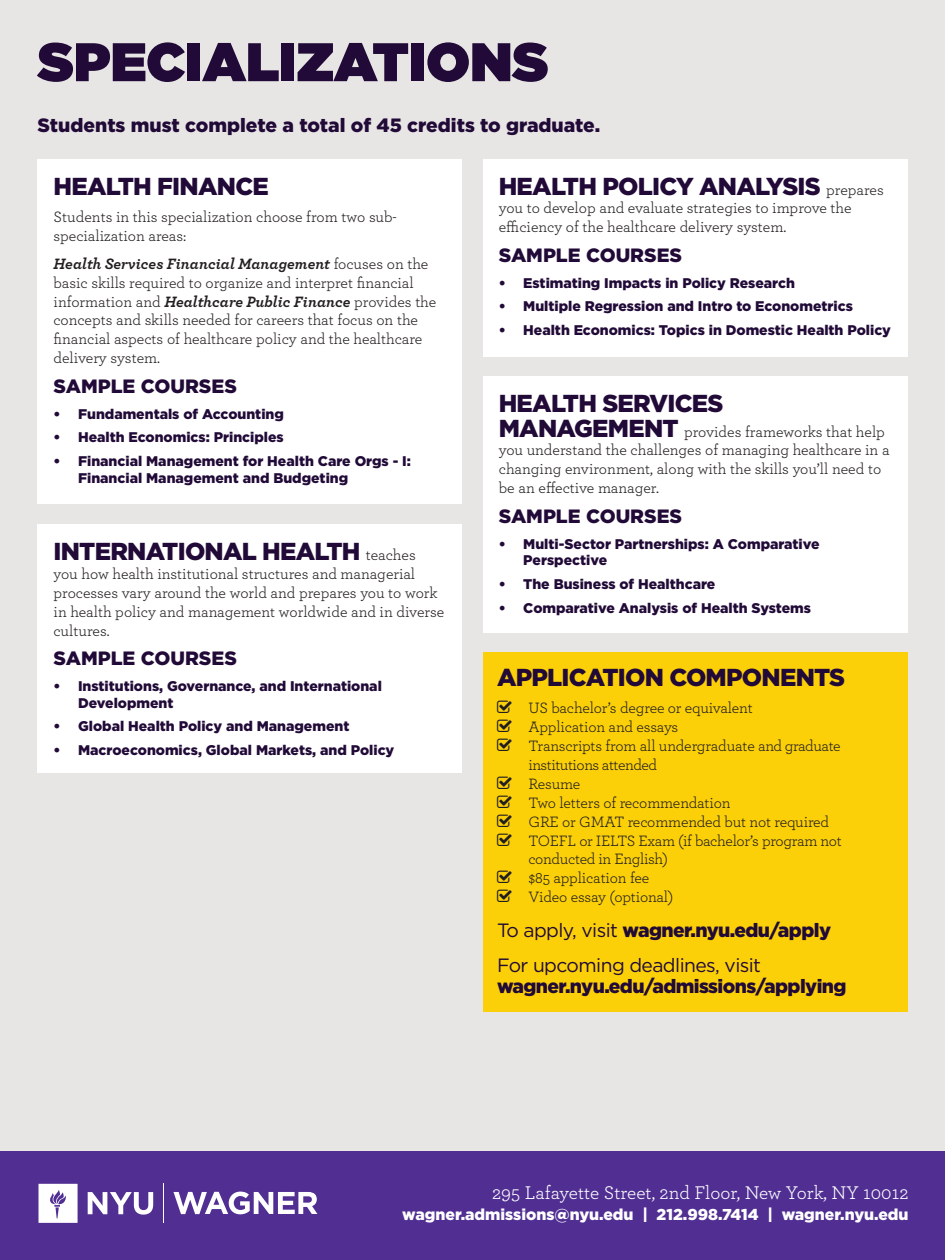
<style>
.page{position:relative;width:945px;height:1260px;background:#fff}
.page>*{position:absolute;margin:0;border:0;box-sizing:border-box;transform-origin:0 0}
.t1{font:900 54.25px "Gotham";color:#210a37}
.t2{font:900 24.5px "Gotham";letter-spacing:-.03em;color:#210a37}
.t3{font:900 19.25px "Gotham";color:#210a37}
.t4{font:900 19.25px/21px "Gotham";letter-spacing:-.03em;color:#210a37}
.t5{font:19.25px "Archer";color:#fff}
.t6{font:15.75px/18.9px "Archer";letter-spacing:-.01em;color:#231f20}
.t7{font:15.75px/18.9px "Archer";letter-spacing:-.03em;color:#231f20}
.t8{font:900 15.75px "Gotham";color:#fff}
.t9{font:900 14px/16.8px "Gotham";color:#210a37}
.s1{font-weight:700;font-style:italic}
.s2{font-family:"Archer";font-weight:400;font-size:15.75px;color:#231f20}
.s3{font-family:"Gotham";font-weight:900;font-size:24.5px;color:#210a37}
.s4{font-weight:400}
</style>
<div class="page">
<div style="left:0;top:0;width:945px;height:1254px;background:#e8e6e5"></div>
<div style="left:483px;top:652px;width:424px;height:359px;background:#fcd008"></div>
<div style="left:38px;top:159px;width:424px;height:345px;background:#fff"></div>
<div style="left:0;top:1152px;width:945px;height:108px;background:#502e92"></div>
<svg style="left:173px;top:1192px;width:144px;height:22px"></svg>
<hr style="left:163px;top:1184px;width:1px;height:39px;background:#fff">
<svg style="left:88px;top:1192px;width:65px;height:23px"></svg>
<svg style="left:39px;top:1184px;width:39px;height:39px;background:#ebe7f2"></svg>
<div style="left:483px;top:159px;width:424px;height:198px;background:#fff"></div>
<div style="left:483px;top:377px;width:424px;height:256px;background:#fff"></div>
<div style="left:38px;top:525px;width:424px;height:248px;background:#fff"></div>
<p class="t1" style="left:38px;top:23px;width:512px">SPECIALIZATIONS</p>
<p class="t3" style="left:38px;top:112px;width:564px">Students must complete a total of 45 credits to graduate.</p>
<p class="t2" style="left:54px;top:169px;width:217px">HEALTH FINANCE</p>
<p class="t6" style="left:54px;top:207px;width:345px">Students in this specialization choose from two sub&shy;specialization areas:</p>
<p class="t6" style="left:54px;top:253px;width:384px"><span class="s1">Health Services Financial Management</span> focuses on the basic skills required to organize and interpret financial information and <span class="s1">Healthcare Public Finance</span> provides the concepts and skills needed for careers that focus on the financial aspects of healthcare policy and the healthcare delivery system.</p>
<p class="t3" style="left:54px;top:373px;width:185px">SAMPLE COURSES</p>
<p class="t9" style="left:54px;top:405px;width:232px">• Fundamentals of Accounting</p>
<p class="t9" style="left:54px;top:429px;width:232px">• Health Economics: Principles</p>
<p class="t9" style="left:78px;top:453px;width:334px;text-indent:-24px">• Financial Management for Health Care Orgs - I:<br>Financial Management and Budgeting</p>
<p class="t2" style="left:54px;top:534px;width:364px">INTERNATIONAL HEALTH <span class="s2">teaches</span></p>
<p class="t6" style="left:54px;top:563px;width:392px">you how health institutional structures and managerial processes vary around the world and prepares you to work in health policy and management worldwide and in diverse cultures.</p>
<p class="t3" style="left:54px;top:645px;width:185px">SAMPLE COURSES</p>
<p class="t9" style="left:78px;top:677px;width:305px;text-indent:-24px">• Institutions, Governance, and International<br>Development</p>
<p class="t9" style="left:54px;top:718px;width:297px">• Global Health Policy and Management</p>
<p class="t9" style="left:54px;top:742px;width:342px">• Macroeconomics, Global Markets, and Policy</p>
<p class="t2" style="left:499px;top:169px;width:387px">HEALTH POLICY ANALYSIS <span class="s2">prepares</span></p>
<p class="t6" style="left:499px;top:198px;width:354px">you to develop and evaluate strategies to improve the efficiency of the healthcare delivery system.</p>
<p class="t3" style="left:499px;top:242px;width:185px">SAMPLE COURSES</p>
<p class="t9" style="left:499px;top:274px;width:298px">• Estimating Impacts in Policy Research</p>
<p class="t9" style="left:499px;top:298px;width:356px">• Multiple Regression and Intro to Econometrics</p>
<p class="t9" style="left:499px;top:322px;width:394px">• Health Economics: Topics in Domestic Health Policy</p>
<p class="t2" style="left:499px;top:387px;width:226px">HEALTH SERVICES</p>
<p class="t6" style="left:499px;top:421px;width:392px"><span class="s3">MANAGEMENT</span> provides frameworks that help you understand the challenges of managing healthcare in a changing environment, along with the skills you’ll need to be an effective manager.</p>
<p class="t3" style="left:499px;top:503px;width:185px">SAMPLE COURSES</p>
<p class="t9" style="left:523px;top:535px;width:298px;text-indent:-24px">• Multi-Sector Partnerships: A Comparative<br>Perspective</p>
<p class="t9" style="left:499px;top:576px;width:218px">• The Business of Healthcare</p>
<p class="t9" style="left:499px;top:599px;width:314px">• Comparative Analysis of Health Systems</p>
<p class="t2" style="left:497px;top:660px;width:350px">APPLICATION COMPONENTS</p>
<p class="t6" style="left:528px;top:698px;width:226px">US bachelor’s degree or equivalent</p>
<p class="t6" style="left:528px;top:717px;width:151px">Application and essays</p>
<p class="t7" style="left:528px;top:736px;width:314px">Transcripts from all undergraduate and graduate institutions attended</p>
<p class="t6" style="left:528px;top:773px;width:53px">Resume</p>
<p class="t6" style="left:528px;top:792px;width:204px">Two letters of recommendation</p>
<p class="t6" style="left:528px;top:811px;width:302px">GRE or GMAT recommended but not required</p>
<p class="t6" style="left:528px;top:830px;width:315px">TOEFL or IELTS Exam (if bachelor’s program not conducted in English)</p>
<p class="t6" style="left:528px;top:868px;width:122px">$85 application fee</p>
<p class="t6" style="left:528px;top:887px;width:146px">Video essay (optional)</p>
<p class="t4" style="left:497px;top:920px;width:336px"><span class="s4">To apply, visit</span> wagner.nyu.edu/apply</p>
<p class="t4" style="left:497px;top:955px;width:351px"><span class="s4">For upcoming deadlines, visit </span>wagner.nyu.edu/admissions/applying</p>
<p class="t5" style="left:492px;top:1180px;width:418px">295 Lafayette Street, 2nd Floor, New York, NY 10012</p>
<p class="t8" style="left:402px;top:1204px;width:508px">wagner.admissions@nyu.edu | 212.998.7414 | wagner.nyu.edu</p>
</div>
